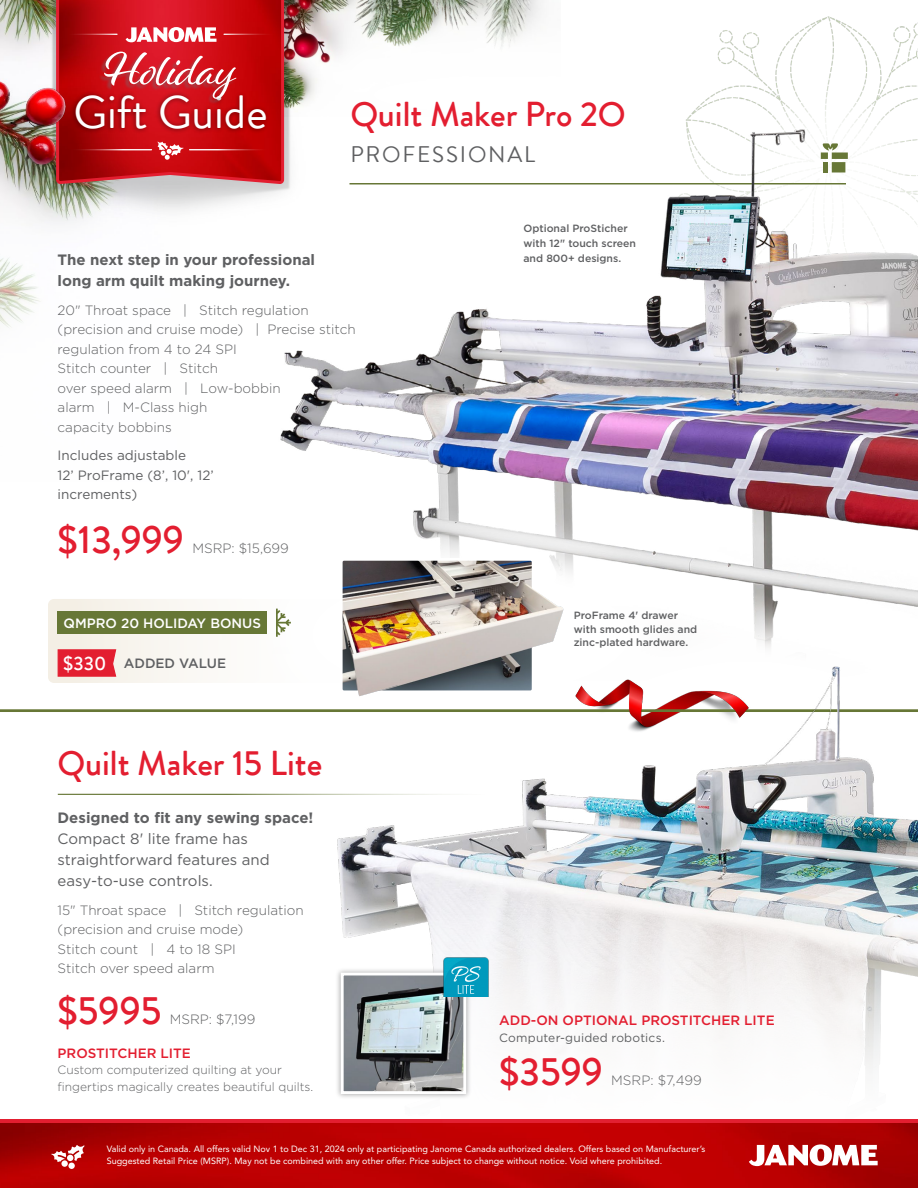
<style>
.page{position:relative;width:918px;height:1188px;background:#fff}
.page>*{position:absolute;margin:0;border:0;box-sizing:border-box;transform-origin:0 0}
.t1{font:46.5px "Brandon Grotesque";color:#fff}
.t2{font:500 39px "Brandon Grotesque";color:#e31e30}
.t3{font:500 34.5px "Brandon Grotesque";color:#e31e30}
.t4{font:22.5px "Brandon Grotesque";letter-spacing:.08em;color:#5f6062}
.t5{font:700 15px/21px "Gotham";color:#5f6062}
.t6{font:15px/21px "Gotham";color:#5f6062}
.t7{font:300 13.5px/19.5px "Gotham";color:#5f6062}
.t8{font:13.5px/19.5px "Gotham";color:#5f6062}
.t9{font:500 13.5px "Gotham";color:#e31e30}
.t10{font:500 13.5px "Gotham";color:#fff}
.t11{font:500 13.5px "Gotham";color:#5f6062}
.t12{font:300 12px/16.5px "Gotham";color:#5f6062}
.t13{font:12px "Gotham";letter-spacing:.02em;color:#5f6062}
.t14{font:500 10.5px/15px "Gotham";color:#5f6062}
.t15{font:9px/12.6px "Avenir LT Std";color:#fff}
.s1{font-family:"Brandon Grotesque";font-size:19.5px;color:#fff}
</style>
<div class="page">
<img style="left:338px;top:0;width:205px;height:7px">
<img style="left:0;top:0;width:40px;height:328px">
<img style="left:0;top:1123px;width:918px;height:65px">
<svg style="left:51px;top:1145px;width:34px;height:17px"></svg>
<svg style="left:61px;top:1160px;width:7px;height:7px"></svg>
<div style="left:68px;top:1163px;width:7px;height:6px;background:#fff;border-radius:50%"></div>
<svg style="left:749px;top:1152px;width:129px;height:14px"></svg>
<div style="left:48px;top:599px;width:356px;height:84px;background:#f8f6f0;border-radius:6px"></div>
<img style="left:711px;top:16px;width:207px;height:87px">
<div style="left:735px;top:62px;width:183px;height:197px;background:#fff"></div>
<img style="left:239px;top:112px;width:679px;height:571px">
<hr style="left:58px;top:793px;width:458px;height:2px;background:#677736">
<svg style="left:244px;top:505px;width:454px;height:178px"></svg>
<div style="left:312px;top:574px;width:318px;height:121px;background:#fff;border-radius:50%"></div>
<div style="left:521px;top:593px;width:397px;height:293px;background:#fff"></div>
<hr style="left:0;top:709px;width:918px;height:3px;background:#677736">
<img style="left:267px;top:651px;width:651px;height:501px">
<div style="left:335px;top:967px;width:137px;height:133px;background:#000;opacity:.35"></div>
<img style="left:345px;top:977px;width:117px;height:113px">
<div style="left:341px;top:973px;width:125px;height:121px;border:3px solid #fff"></div>
<img style="left:444px;top:957px;width:45px;height:40px">
<div style="left:58px;top:611px;width:209px;height:23px;background:#677736"></div>
<svg style="left:276px;top:609px;width:15px;height:28px"></svg>
<svg style="left:57px;top:649px;width:60px;height:28px"></svg>
<img style="left:344px;top:562px;width:186px;height:127px">
<div style="left:340px;top:558px;width:194px;height:135px;border:3px solid #fff;border-radius:3px"></div>
<img style="left:505px;top:583px;width:59px;height:71px">
<img style="left:356px;top:677px;width:42px;height:19px">
<img style="left:4px;top:0;width:334px;height:246px">
<svg style="left:56px;top:0;width:228px;height:184px"></svg>
<img style="left:0;top:69px;width:113px;height:139px">
<h1 class="t1" style="left:73px;top:80px;width:196px">Gift Guide</h1>
<h3 class="t3" style="left:350px;top:90px;width:277px">Quilt Maker Pro 2O</h3>
<h3 class="t4" style="left:350px;top:139px;width:186px">PROFESSIONAL</h3>
<p class="t5" style="left:58px;top:250px;width:259px">The next step in your professional long arm quilt making journey.</p>
<p class="t7" style="left:58px;top:300px;width:300px">20" Throat space | Stitch regulation (precision and cruise mode) | Precise stitch regulation from 4 to 24 SPI<br>Stitch counter | Stitch<br>over speed alarm | Low-bobbin<br>alarm | M-Class high<br>capacity bobbins</p>
<p class="t8" style="left:58px;top:446px;width:158px">Includes adjustable<br>12’ ProFrame (8’, 10', 12’ increments)</p>
<h2 class="t2" style="left:58px;top:512px;width:128px">$13,999</h2>
<p class="t7" style="left:192px;top:538px;width:98px">MSRP: $15,699</p>
<p class="t10" style="left:64px;top:614px;width:199px">QMPRO 20 HOLIDAY BONUS</p>
<p class="t11" style="left:63px;top:655px;width:164px"><span class="s1">$330</span> ADDED VALUE</p>
<h3 class="t3" style="left:58px;top:740px;width:266px">Quilt Maker 15 Lite</h3>
<p class="t5" style="left:58px;top:807px;width:257px">Designed to fit any sewing space!</p>
<p class="t6" style="left:58px;top:828px;width:214px">Compact 8' lite frame has straightforward features and easy-to-use controls.</p>
<p class="t7" style="left:58px;top:900px;width:248px">15" Throat space | Stitch regulation (precision and cruise mode)<br>Stitch count | 4 to 18 SPI<br>Stitch over speed alarm</p>
<h2 class="t2" style="left:58px;top:984px;width:105px">$5995</h2>
<p class="t7" style="left:170px;top:1009px;width:87px">MSRP: $7,199</p>
<p class="t9" style="left:58px;top:1044px;width:135px">PROSTITCHER LITE</p>
<p class="t12" style="left:58px;top:1062px;width:257px">Custom computerized quilting at your fingertips magically creates beautiful quilts.</p>
<p class="t14" style="left:524px;top:220px;width:114px">Optional ProSticher with 12" touch screen and 800+ designs.</p>
<p class="t14" style="left:574px;top:609px;width:125px;line-height:13.5px">ProFrame 4' drawer with smooth glides and zinc-plated hardware.</p>
<p class="t9" style="left:499px;top:1011px;width:277px">ADD-ON OPTIONAL PROSTITCHER LITE</p>
<p class="t13" style="left:499px;top:1030px;width:167px">Computer-guided robotics.</p>
<h2 class="t2" style="left:499px;top:1045px;width:105px">$3599</h2>
<p class="t7" style="left:611px;top:1071px;width:92px">MSRP: $7,499</p>
<p class="t15" style="left:107px;top:1142px;width:600px">Valid only in Canada. All offers valid Nov 1 to Dec 31, 2024 only at participating Janome Canada authorized dealers. Offers based on Manufacturer’s<br>Suggested Retail Price (MSRP). May not be combined with any other offer. Price subject to change without notice. Void where prohibited.</p>
</div>
